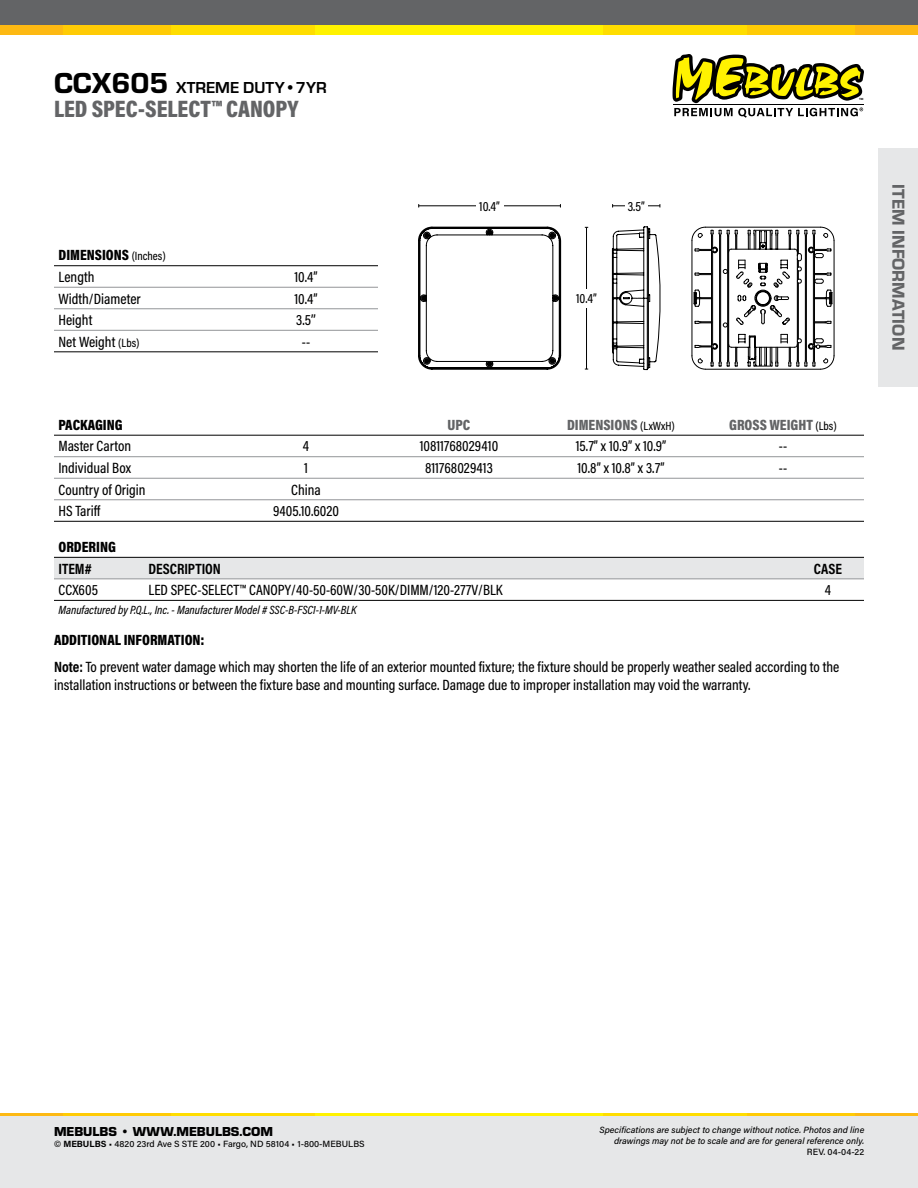
<style>
.page{position:relative;width:918px;height:1188px;background:#fff}
.page>*{position:absolute;margin:0;border:0;box-sizing:border-box;transform-origin:0 0}
.t1{font:900 24px "Acumin Pro Cond";color:#636466}
.t2{font:18px "Eurostile Hea";letter-spacing:.005em;color:#636466}
.t3{font:700 16.5px "Eurostile";color:#000}
.t4{font:500 15px/18px "Acumin Pro Cond";color:#000}
.t5{font:900 15px "Acumin Pro Cond";color:#000}
.t6{font:900 15px "Acumin Pro Cond";color:#636466}
.t7{font:700 15px "Acumin Pro Cond";color:#000}
.t8{font:900 13.5px "Eurostile";color:#000}
.t9{font:500 13.5px "Acumin Pro Cond";color:#000}
.t10{font:italic 500 12px "Acumin Pro Cond";color:#000}
.t11{font:italic 500 9px/10.5px "Acumin Pro";color:#000;text-align:right}
.t12{font:500 9px "Acumin Pro";color:#000}
.t13{font:700 3px "Acumin Pro";color:#000}
.s1{font-family:"Eurostile Hea";font-weight:400;font-size:30px}
.s2{font-weight:500;font-size:12px}
.s3{font-size:12px}
.s4{font-weight:500;font-size:12px;color:#000}
.s5{font-weight:700}
</style>
<div class="page">
<div style="left:0;top:0;width:918px;height:30px;background:#636466"></div>
<div style="left:0;top:25px;width:918px;height:10px;background:#fdb913"></div>
<div style="left:63px;top:25px;width:792px;height:10px;background:#ffcb05"></div>
<div style="left:171px;top:25px;width:576px;height:10px;background:#fd0"></div>
<div style="left:315px;top:25px;width:288px;height:10px;background:#fff200"></div>
<svg style="left:673px;top:54px;width:191px;height:64px"></svg>
<hr style="left:673px;top:104px;width:190px;height:1px;background:#000">
<div style="left:0;top:1115px;width:918px;height:73px;background:#e6e7e8"></div>
<hr style="left:0;top:1113px;width:918px;height:2px;background:#fdb913">
<hr style="left:63px;top:1113px;width:792px;height:2px;background:#ffcb05">
<hr style="left:171px;top:1113px;width:576px;height:2px;background:#fd0">
<hr style="left:315px;top:1113px;width:288px;height:2px;background:#fff200">
<hr style="left:54px;top:456px;width:180px;height:1px;background:#939598">
<hr style="left:234px;top:456px;width:144px;height:1px;background:#939598">
<hr style="left:378px;top:456px;width:162px;height:1px;background:#939598">
<hr style="left:540px;top:456px;width:162px;height:1px;background:#939598">
<hr style="left:702px;top:456px;width:162px;height:1px;background:#939598">
<hr style="left:54px;top:478px;width:180px;height:1px;background:#939598">
<hr style="left:234px;top:478px;width:144px;height:1px;background:#939598">
<hr style="left:378px;top:478px;width:162px;height:1px;background:#939598">
<hr style="left:540px;top:478px;width:162px;height:1px;background:#939598">
<hr style="left:702px;top:478px;width:162px;height:1px;background:#939598">
<hr style="left:54px;top:500px;width:180px;height:1px;background:#939598">
<hr style="left:234px;top:500px;width:144px;height:1px;background:#939598">
<hr style="left:378px;top:500px;width:162px;height:1px;background:#939598">
<hr style="left:540px;top:500px;width:162px;height:1px;background:#939598">
<hr style="left:702px;top:500px;width:162px;height:1px;background:#939598">
<hr style="left:54px;top:435px;width:180px;height:1px;background:#000">
<hr style="left:234px;top:435px;width:144px;height:1px;background:#000">
<hr style="left:378px;top:435px;width:162px;height:1px;background:#000">
<hr style="left:540px;top:435px;width:162px;height:1px;background:#000">
<hr style="left:702px;top:435px;width:162px;height:1px;background:#000">
<hr style="left:54px;top:521px;width:180px;height:1px;background:#000">
<hr style="left:234px;top:521px;width:144px;height:1px;background:#000">
<hr style="left:378px;top:521px;width:162px;height:1px;background:#000">
<hr style="left:540px;top:521px;width:162px;height:1px;background:#000">
<hr style="left:702px;top:521px;width:162px;height:1px;background:#000">
<div style="left:54px;top:558px;width:810px;height:21px;background:#e6e7e8"></div>
<hr style="left:54px;top:579px;width:90px;height:1px;background:#939598">
<hr style="left:144px;top:579px;width:648px;height:1px;background:#939598">
<hr style="left:792px;top:579px;width:72px;height:1px;background:#939598">
<hr style="left:54px;top:557px;width:90px;height:1px;background:#000">
<hr style="left:144px;top:557px;width:648px;height:1px;background:#000">
<hr style="left:792px;top:557px;width:72px;height:1px;background:#000">
<hr style="left:54px;top:600px;width:90px;height:1px;background:#000">
<hr style="left:144px;top:600px;width:648px;height:1px;background:#000">
<hr style="left:792px;top:600px;width:72px;height:1px;background:#000">
<hr style="left:54px;top:287px;width:180px;height:1px;background:#939598">
<hr style="left:234px;top:287px;width:144px;height:1px;background:#939598">
<hr style="left:54px;top:309px;width:180px;height:1px;background:#939598">
<hr style="left:234px;top:309px;width:144px;height:1px;background:#939598">
<hr style="left:54px;top:330px;width:180px;height:1px;background:#939598">
<hr style="left:234px;top:330px;width:144px;height:1px;background:#939598">
<hr style="left:54px;top:265px;width:180px;height:1px;background:#000">
<hr style="left:234px;top:265px;width:144px;height:1px;background:#000">
<hr style="left:54px;top:351px;width:180px;height:1px;background:#000">
<hr style="left:234px;top:351px;width:144px;height:1px;background:#000">
<hr style="left:419px;top:205px;width:141px;height:1px;background:#000">
<div style="left:476px;top:196px;width:28px;height:19px;background:#fff"></div>
<hr style="left:586px;top:227px;width:1px;height:142px;background:#000">
<div style="left:573px;top:289px;width:27px;height:19px;background:#fff"></div>
<hr style="left:613px;top:205px;width:47px;height:1px;background:#000">
<div style="left:625px;top:198px;width:23px;height:16px;background:#fff"></div>
<svg style="left:418px;top:226px;width:143px;height:144px"></svg>
<svg style="left:612px;top:226px;width:49px;height:144px"></svg>
<svg style="left:691px;top:226px;width:144px;height:144px"></svg>
<div style="left:878px;top:148px;width:40px;height:238px;background:#e6e7e8"></div>
<p class="t3" style="left:54px;top:75px;width:274px"><span class="s1">CCX605</span> XTREME DUTY•7YR</p>
<p class="t1" style="left:54px;top:93px;width:246px">LED SPEC-SELECT™ CANOPY</p>
<p class="t13" style="left:859px;top:97px;width:6px">TM</p>
<p class="t5" style="left:58px;top:246px;width:109px">DIMENSIONS <span class="s2">(Inches)</span></p>
<p class="t4" style="left:58px;top:268px;width:37px">Length</p>
<p class="t4" style="left:295px;top:268px;width:24px">10.4”</p>
<p class="t4" style="left:58px;top:289px;width:84px">Width/Diameter</p>
<p class="t4" style="left:295px;top:289px;width:24px">10.4”</p>
<p class="t4" style="left:58px;top:311px;width:35px">Height</p>
<p class="t4" style="left:296px;top:311px;width:21px">3.5’’</p>
<p class="t4" style="left:58px;top:332px;width:82px">Net Weight <span class="s3">(Lbs)</span></p>
<p class="t4" style="left:302px;top:332px;width:10px">--</p>
<p class="t9" style="left:479px;top:197px;width:22px">10.4”</p>
<p class="t9" style="left:628px;top:197px;width:19px">3.5”</p>
<p class="t9" style="left:576px;top:290px;width:22px">10.4”</p>
<p class="t5" style="left:58px;top:415px;width:66px">PACKAGING</p>
<p class="t6" style="left:448px;top:415px;width:24px">UPC</p>
<p class="t6" style="left:567px;top:415px;width:109px">DIMENSIONS <span class="s4">(LxWxH)</span></p>
<p class="t6" style="left:729px;top:415px;width:109px">GROSS WEIGHT <span class="s4">(Lbs)</span></p>
<p class="t4" style="left:58px;top:437px;width:74px">Master Carton</p>
<p class="t4" style="left:303px;top:437px;width:8px">4</p>
<p class="t4" style="left:420px;top:437px;width:80px">10811768029410</p>
<p class="t4" style="left:576px;top:437px;width:92px">15.7” x 10.9” x 10.9”</p>
<p class="t4" style="left:779px;top:437px;width:10px">--</p>
<p class="t4" style="left:58px;top:459px;width:74px">Individual Box</p>
<p class="t4" style="left:304px;top:459px;width:5px">1</p>
<p class="t4" style="left:425px;top:459px;width:69px">811768029413</p>
<p class="t4" style="left:578px;top:459px;width:88px">10.8” x 10.8” x 3.7”</p>
<p class="t4" style="left:779px;top:459px;width:10px">--</p>
<p class="t4" style="left:58px;top:480px;width:88px">Country of Origin</p>
<p class="t4" style="left:291px;top:480px;width:31px">China</p>
<p class="t4" style="left:58px;top:502px;width:43px">HS Tariff</p>
<p class="t4" style="left:273px;top:502px;width:67px">9405.10.6020</p>
<p class="t5" style="left:58px;top:537px;width:59px">ORDERING</p>
<p class="t7" style="left:58px;top:559px;width:35px">ITEM#</p>
<p class="t7" style="left:148px;top:559px;width:74px">DESCRIPTION</p>
<p class="t7" style="left:814px;top:559px;width:30px">CASE</p>
<p class="t4" style="left:58px;top:581px;width:41px">CCX605</p>
<p class="t4" style="left:148px;top:581px;width:356px">LED SPEC-SELECT™ CANOPY/40-50-60W/30-50K/DIMM/120-277V/BLK</p>
<p class="t4" style="left:825px;top:581px;width:8px">4</p>
<p class="t10" style="left:58px;top:603px;width:299px">Manufactured by P.Q.L., Inc. - Manufacturer Model # SSC-B-FSC1-1-MV-BLK</p>
<p class="t5" style="left:54px;top:630px;width:152px">ADDITIONAL INFORMATION:</p>
<p class="t4" style="left:54px;top:657px;width:787px"><span class="s5">Note:</span> To prevent water damage which may shorten the life of an exterior mounted fixture; the fixture should be properly weather sealed according to the installation instructions or between the fixture base and mounting surface. Damage due to improper installation may void the warranty.</p>
<p class="t2" style="left:911px;top:184px;width:168px;rotate:90deg">ITEM INFORMATION</p>
<p class="t8" style="left:54px;top:1122px;width:221px">MEBULBS <span class="s5">•</span> WWW.MEBULBS.COM</p>
<p class="t12" style="left:54px;top:1138px;width:312px">© <span class="s5">MEBULBS</span> • 4820 23rd Ave S STE 200 • Fargo, ND 58104 • 1-800-MEBULBS</p>
<p class="t11" style="left:600px;top:1125px;width:266px">Specifications are subject to change without notice. Photos and line drawings may not be to scale and are for general reference only.</p>
<p class="t12" style="left:807px;top:1145px;width:59px">REV. 04-04-22</p>
</div>
